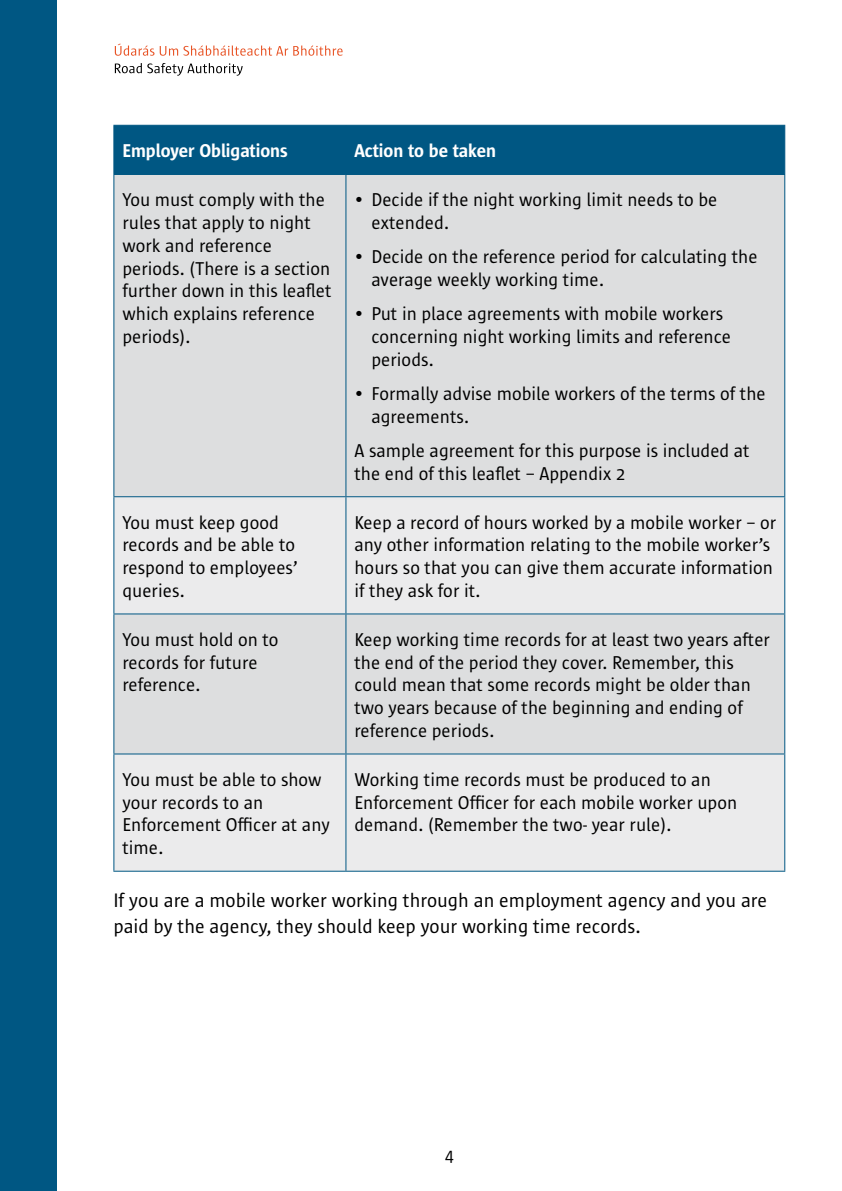
<style>
.page{position:relative;width:842px;height:1191px;background:#fff}
.page>*{position:absolute;margin:0;border:0;box-sizing:border-box;transform-origin:0 0}
.t1{font:20px/26px "Sun Sans";color:#000}
.t2{font:19px/22.8px "Sun Sans";color:#000}
.t3{font:600 19px "Sun Sans";color:#fff}
.t4{font:18px "Sun Sans";color:#000}
</style>
<div class="page">
<div style="left:0;top:0;width:57px;height:1191px;background:#005783"></div>
<svg style="left:115px;top:43px;width:39px;height:13px"></svg>
<svg style="left:160px;top:45px;width:183px;height:11px"></svg>
<svg style="left:115px;top:63px;width:128px;height:13px"></svg>
<div style="left:114px;top:126px;width:670px;height:48px;background:#005783"></div>
<div style="left:114px;top:175px;width:670px;height:321px;background:#dddedf"></div>
<svg style="left:114px;top:497px;width:670px;height:373px;background:#e4e5e6"></svg>
<hr style="left:113px;top:125px;width:233px;height:1px;background:#005783">
<hr style="left:113px;top:126px;width:1px;height:48px;background:#005783">
<hr style="left:346px;top:125px;width:439px;height:1px;background:#005783">
<hr style="left:345px;top:126px;width:1px;height:48px;background:#005783">
<hr style="left:784px;top:126px;width:1px;height:48px;background:#005783">
<hr style="left:113px;top:174px;width:233px;height:1px;background:#005783">
<hr style="left:113px;top:175px;width:1px;height:321px;background:#005783">
<hr style="left:346px;top:174px;width:439px;height:1px;background:#005783">
<hr style="left:345px;top:175px;width:1px;height:321px;background:#005783">
<hr style="left:784px;top:175px;width:1px;height:321px;background:#005783">
<hr style="left:113px;top:496px;width:233px;height:1px;background:#005783">
<hr style="left:113px;top:497px;width:1px;height:116px;background:#005783">
<hr style="left:346px;top:496px;width:439px;height:1px;background:#005783">
<hr style="left:345px;top:497px;width:1px;height:116px;background:#005783">
<hr style="left:784px;top:497px;width:1px;height:116px;background:#005783">
<hr style="left:113px;top:613px;width:233px;height:1px;background:#005783">
<hr style="left:113px;top:614px;width:1px;height:139px;background:#005783">
<hr style="left:346px;top:613px;width:439px;height:1px;background:#005783">
<hr style="left:345px;top:614px;width:1px;height:139px;background:#005783">
<hr style="left:784px;top:614px;width:1px;height:139px;background:#005783">
<hr style="left:113px;top:753px;width:233px;height:1px;background:#005783">
<hr style="left:113px;top:754px;width:1px;height:116px;background:#005783">
<hr style="left:346px;top:753px;width:439px;height:1px;background:#005783">
<hr style="left:345px;top:754px;width:1px;height:116px;background:#005783">
<hr style="left:784px;top:754px;width:1px;height:116px;background:#005783">
<hr style="left:113px;top:870px;width:233px;height:1px;background:#005783">
<hr style="left:346px;top:870px;width:439px;height:1px;background:#005783">
<p class="t3" style="left:122px;top:141px;width:167px">Employer Obligations</p>
<p class="t3" style="left:354px;top:141px;width:143px">Action to be taken</p>
<p class="t2" style="left:122px;top:189px;width:211px">You must comply with the rules that apply to night work and reference periods. (There is a section further down in this leaflet which explains reference periods).</p>
<p class="t2" style="left:371px;top:189px;width:348px;text-indent:-17px">• Decide if the night working limit needs to be extended.</p>
<p class="t2" style="left:371px;top:246px;width:388px;text-indent:-17px">• Decide on the reference period for calculating the average weekly working time.</p>
<p class="t2" style="left:371px;top:303px;width:361px;text-indent:-17px">• Put in place agreements with mobile workers concerning night working limits and reference periods.</p>
<p class="t2" style="left:371px;top:382px;width:396px;text-indent:-17px">• Formally advise mobile workers of the terms of the agreements.</p>
<p class="t2" style="left:354px;top:439px;width:397px">A sample agreement for this purpose is included at the end of this leaflet – Appendix 2</p>
<p class="t2" style="left:122px;top:511px;width:178px">You must keep good records and be able to respond to employees’ queries.</p>
<p class="t2" style="left:354px;top:511px;width:423px">Keep a record of hours worked by a mobile worker – or any other information relating to the mobile worker’s hours so that you can give them accurate information if they ask for it.</p>
<p class="t2" style="left:122px;top:628px;width:158px">You must hold on to records for future reference.</p>
<p class="t2" style="left:354px;top:628px;width:417px">Keep working time records for at least two years after the end of the period they cover. Remember, this could mean that some records might be older than two years because of the beginning and ending of reference periods.</p>
<p class="t2" style="left:122px;top:768px;width:209px">You must be able to show your records to an<br>Enforcement Officer at any time.</p>
<p class="t2" style="left:354px;top:768px;width:384px">Working time records must be produced to an<br>Enforcement Officer for each mobile worker upon demand. (Remember the two- year rule).</p>
<p class="t1" style="left:113px;top:887px;width:655px">If you are a mobile worker working through an employment agency and you are paid by the agency, they should keep your working time records.</p>
<p class="t4" style="left:445px;top:1145px;width:10px">4</p>
</div>
